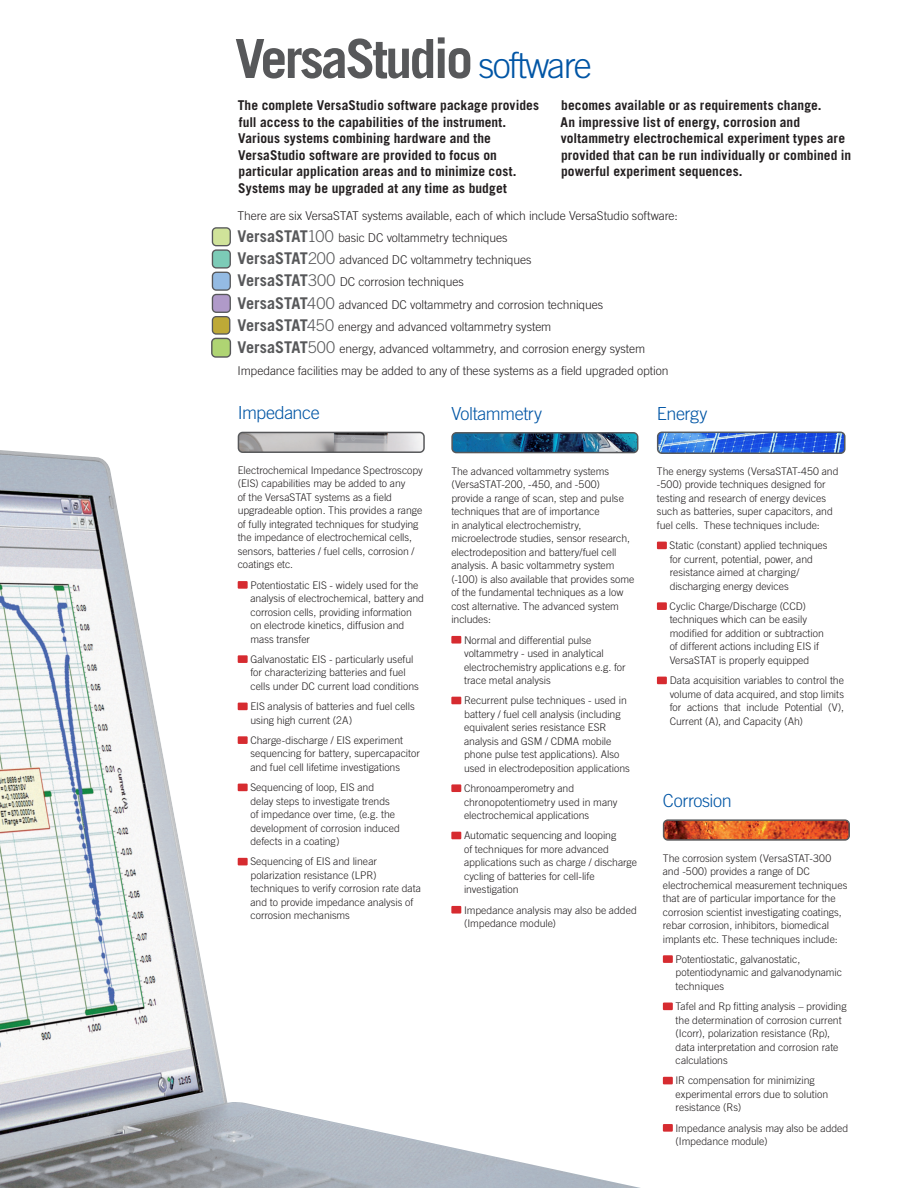
<style>
.page{position:relative;width:918px;height:1188px;background:#fff}
.page>*{position:absolute;margin:0;border:0;box-sizing:border-box;transform-origin:0 0}
.t1{font:700 54px "Trade Gothic LT Std";letter-spacing:-.05em;color:#57585a}
.t2{font:300 18px "Trade Gothic LT Std";letter-spacing:-.025em;color:#0155a5}
.t3{font:700 13.5px/16.5px "Trade Gothic LT Std";letter-spacing:.005em;color:#231f20}
.t4{font:300 12.15px "Trade Gothic LT Std";letter-spacing:-.005em;color:#231f20}
.t5{font:300 10.5px/13.5px "Trade Gothic LT Std";letter-spacing:-.005em;color:#231f20}
.s1{font-weight:300;font-size:36px;color:#0155a5}
.s2{font-weight:700;font-size:16.2px;color:#57585a}
.s3{font-size:16.2px;color:#57585a}
</style>
<div class="page">
<img style="left:0;top:450px;width:640px;height:738px">
<div style="left:212px;top:228px;width:18px;height:18px;background:#d0e39a;border-radius:4px"></div>
<div style="left:212px;top:227px;width:19px;height:19px;border:1px solid #57585a;border-radius:4px"></div>
<div style="left:212px;top:250px;width:18px;height:18px;background:#7ccbb7;border-radius:4px"></div>
<div style="left:212px;top:249px;width:19px;height:20px;border:1px solid #57585a;border-radius:4px"></div>
<div style="left:212px;top:272px;width:18px;height:18px;background:#94bbe3;border-radius:4px"></div>
<div style="left:212px;top:272px;width:19px;height:19px;border:1px solid #57585a;border-radius:4px"></div>
<div style="left:212px;top:294px;width:18px;height:18px;background:#b09ac9;border-radius:4px"></div>
<div style="left:212px;top:294px;width:19px;height:19px;border:1px solid #57585a;border-radius:4px"></div>
<div style="left:451px;top:636px;width:10px;height:8px;background:#d62b30"></div>
<div style="left:451px;top:697px;width:10px;height:7px;background:#d62b30"></div>
<div style="left:451px;top:784px;width:10px;height:8px;background:#d62b30"></div>
<div style="left:451px;top:832px;width:10px;height:7px;background:#d62b30"></div>
<div style="left:451px;top:906px;width:10px;height:8px;background:#d62b30"></div>
<div style="left:238px;top:581px;width:10px;height:8px;background:#d62b30"></div>
<div style="left:238px;top:655px;width:10px;height:8px;background:#d62b30"></div>
<div style="left:238px;top:703px;width:10px;height:7px;background:#d62b30"></div>
<div style="left:238px;top:736px;width:10px;height:8px;background:#d62b30"></div>
<div style="left:238px;top:784px;width:10px;height:7px;background:#d62b30"></div>
<div style="left:238px;top:858px;width:10px;height:7px;background:#d62b30"></div>
<div style="left:663px;top:955px;width:10px;height:8px;background:#d62b30"></div>
<div style="left:663px;top:1003px;width:10px;height:7px;background:#d62b30"></div>
<div style="left:663px;top:1077px;width:10px;height:7px;background:#d62b30"></div>
<div style="left:663px;top:1124px;width:10px;height:8px;background:#d62b30"></div>
<div style="left:657px;top:542px;width:10px;height:7px;background:#d62b30"></div>
<div style="left:657px;top:602px;width:10px;height:8px;background:#d62b30"></div>
<div style="left:657px;top:677px;width:10px;height:7px;background:#d62b30"></div>
<img style="left:658px;top:432px;width:185px;height:19px">
<div style="left:657px;top:432px;width:189px;height:22px;border:2px solid #575a5c;border-radius:4px"></div>
<img style="left:666px;top:822px;width:181px;height:16px">
<div style="left:663px;top:819px;width:187px;height:22px;border:2px solid #57585a;border-radius:4px"></div>
<img style="left:452px;top:433px;width:186px;height:20px">
<div style="left:451px;top:432px;width:187px;height:21px;border:2px solid #57585a;border-radius:4px"></div>
<img style="left:238px;top:432px;width:184px;height:20px">
<div style="left:238px;top:432px;width:187px;height:21px;border:2px solid #57585a;border-radius:4px"></div>
<div style="left:212px;top:317px;width:18px;height:17px;background:#bea937;border-radius:4px"></div>
<div style="left:212px;top:316px;width:18px;height:19px;border:1px solid #57585a;border-radius:4px"></div>
<div style="left:212px;top:338px;width:18px;height:19px;background:#afd473;border-radius:4px"></div>
<div style="left:211px;top:338px;width:20px;height:20px;border:1px solid #57585a;border-radius:4px"></div>
<p class="t1" style="left:235px;top:26px;width:358px">VersaStudio <span class="s1">software</span></p>
<p class="t3" style="left:561px;top:97px;width:262px">becomes available or as requirements change.</p>
<p class="t3" style="left:561px;top:114px;width:292px">An impressive list of energy, corrosion and voltammetry electrochemical experiment types are provided that can be run individually or combined in powerful experiment sequences.</p>
<p class="t4" style="left:238px;top:208px;width:442px">There are six VersaSTAT systems available, each of which include VersaStudio software:</p>
<p class="t4" style="left:238px;top:230px;width:272px"><span class="s2">VersaSTAT</span><span class="s3">100</span> basic DC voltammetry techniques</p>
<p class="t4" style="left:238px;top:253px;width:296px"><span class="s2">VersaSTAT</span><span class="s3">200</span> advanced DC voltammetry techniques</p>
<p class="t4" style="left:238px;top:275px;width:228px"><span class="s2">VersaSTAT</span><span class="s3">300</span> DC corrosion techniques</p>
<p class="t4" style="left:238px;top:297px;width:367px"><span class="s2">VersaSTAT</span><span class="s3">400</span> advanced DC voltammetry and corrosion techniques</p>
<p class="t4" style="left:238px;top:319px;width:315px"><span class="s2">VersaSTAT</span><span class="s3">450</span> energy and advanced voltammetry system</p>
<p class="t4" style="left:238px;top:341px;width:409px"><span class="s2">VersaSTAT</span><span class="s3">500</span> energy, advanced voltammetry, and corrosion energy system</p>
<p class="t4" style="left:238px;top:364px;width:432px">Impedance facilities may be added to any of these systems as a field upgraded option</p>
<p class="t3" style="left:238px;top:97px;width:303px">The complete VersaStudio software package provides full access to the capabilities of the instrument.<br>Various systems combining hardware and the VersaStudio software are provided to focus on particular application areas and to minimize cost.</p>
<p class="t3" style="left:238px;top:180px;width:270px">Systems may be upgraded at any time as budget</p>
<p class="t2" style="left:238px;top:402px;width:84px">Impedance</p>
<p class="t5" style="left:238px;top:463px;width:187px">Electrochemical Impedance Spectroscopy (EIS) capabilities may be added to any<br>of the VersaSTAT systems as a field upgradeable option. This provides a range of fully integrated techniques for studying the impedance of electrochemical cells, sensors, batteries / fuel cells, corrosion / coatings etc.</p>
<p class="t5" style="left:250px;top:578px;width:175px">Potentiostatic EIS - widely used for the analysis of electrochemical, battery and corrosion cells, providing information on electrode kinetics, diffusion and mass transfer</p>
<p class="t5" style="left:250px;top:652px;width:170px">Galvanostatic EIS - particularly useful for characterizing batteries and fuel cells under DC current load conditions</p>
<p class="t5" style="left:250px;top:700px;width:166px">EIS analysis of batteries and fuel cells using high current (2A)</p>
<p class="t5" style="left:250px;top:733px;width:171px">Charge-discharge / EIS experiment sequencing for battery, supercapacitor and fuel cell lifetime investigations</p>
<p class="t5" style="left:250px;top:781px;width:151px">Sequencing of loop, EIS and<br>delay steps to investigate trends of impedance over time, (e.g. the development of corrosion induced defects in a coating)</p>
<p class="t5" style="left:250px;top:855px;width:172px">Sequencing of EIS and linear polarization resistance (LPR) techniques to verify corrosion rate data and to provide impedance analysis of corrosion mechanisms</p>
<p class="t2" style="left:451px;top:403px;width:92px">Voltammetry</p>
<p class="t5" style="left:451px;top:464px;width:184px">The advanced voltammetry systems (VersaSTAT-200, -450, and -500) provide a range of scan, step and pulse techniques that are of importance<br>in analytical electrochemistry, microelectrode studies, sensor research, electrodeposition and battery/fuel cell analysis. A basic voltammetry system (-100) is also available that provides some of the fundamental techniques as a low cost alternative. The advanced system includes:</p>
<p class="t5" style="left:464px;top:633px;width:163px">Normal and differential pulse voltammetry - used in analytical electrochemistry applications e.g. for trace metal analysis</p>
<p class="t5" style="left:464px;top:694px;width:167px">Recurrent pulse techniques - used in battery / fuel cell analysis (including equivalent series resistance ESR analysis and GSM / CDMA mobile phone pulse test applications). Also used in electrodeposition applications</p>
<p class="t5" style="left:464px;top:781px;width:155px">Chronoamperometry and chronopotentiometry used in many electrochemical applications</p>
<p class="t5" style="left:464px;top:829px;width:175px">Automatic sequencing and looping<br>of techniques for more advanced applications such as charge / discharge cycling of batteries for cell-life investigation</p>
<p class="t5" style="left:464px;top:903px;width:174px">Impedance analysis may also be added (Impedance module)</p>
<p class="t2" style="left:657px;top:403px;width:52px">Energy</p>
<p class="t5" style="left:657px;top:464px;width:183px">The energy systems (VersaSTAT-450 and -500) provide techniques designed for testing and research of energy devices such as batteries, super capacitors, and fuel cells. These techniques include:</p>
<p class="t5" style="left:670px;top:539px;width:159px">Static (constant) applied techniques for current, potential, power, and resistance aimed at charging/ discharging energy devices</p>
<p class="t5" style="left:670px;top:599px;width:156px">Cyclic Charge/Discharge (CCD) techniques which can be easily modified for addition or subtraction of different actions including EIS if VersaSTAT is properly equipped</p>
<p class="t5" style="left:670px;top:674px;width:176px;text-align:justify">Data acquisition variables to control the volume of data acquired, and stop limits for actions that include Potential (V), Current (A), and Capacity (Ah)</p>
<p class="t2" style="left:663px;top:790px;width:70px">Corrosion</p>
<p class="t5" style="left:663px;top:851px;width:186px">The corrosion system (VersaSTAT-300 and -500) provides a range of DC electrochemical measurement techniques that are of particular importance for the corrosion scientist investigating coatings, rebar corrosion, inhibitors, biomedical implants etc. These techniques include:</p>
<p class="t5" style="left:676px;top:952px;width:168px">Potentiostatic, galvanostatic, potentiodynamic and galvanodynamic techniques</p>
<p class="t5" style="left:676px;top:1000px;width:173px">Tafel and Rp fitting analysis – providing the determination of corrosion current (Icorr), polarization resistance (Rp), data interpretation and corrosion rate calculations</p>
<p class="t5" style="left:676px;top:1074px;width:154px">IR compensation for minimizing experimental errors due to solution resistance (Rs)</p>
<p class="t5" style="left:676px;top:1121px;width:174px">Impedance analysis may also be added (Impedance module)</p>
</div>
